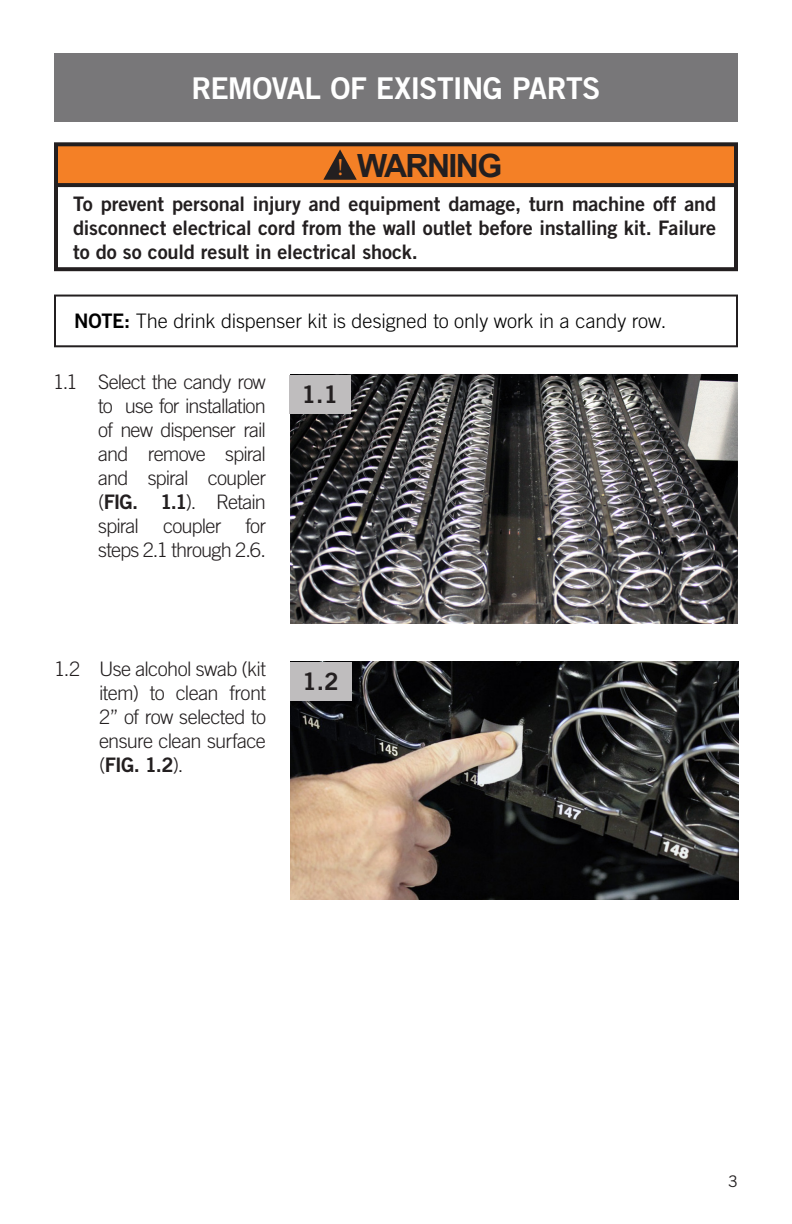
<style>
.page{position:relative;width:792px;height:1224px;background:#fff}
.page>*{position:absolute;margin:0;border:0;box-sizing:border-box;transform-origin:0 0}
.t1{font:700 32px "Arial";letter-spacing:-.05em;color:#231f20}
.INSTRUCTION_BODY_COP{font:30px "Trade Gothic LT Std Bd 2";letter-spacing:-.025em;color:#fff}
.t2{font:24px "Trade Gothic LT Std Bd 2";color:#231f20}
.t3{font:24px "Minion Pro";color:#f48026}
.INSTRUCTION_BODY_COP-2{font:300 20px/24px "Trade Gothic LT Std";letter-spacing:-.04em;color:#231f20;text-align:justify}
.BODY_COPY{font:20px/24px "Trade Gothic LT Std Bd 2";letter-spacing:-.01em;color:#231f20;text-align:justify}
.BODY_COPY-2{font:300 20px "Trade Gothic LT Std";letter-spacing:-.005em;color:#000}
.t4{font:16px "Trade Gothic LT Std";color:#231f20}
.s1{font-family:"Trade Gothic LT Std Bd 2";font-weight:400}
</style>
<div class="page">
<img style="left:290px;top:375px;width:448px;height:249px">
<img style="left:290px;top:662px;width:449px;height:238px">
<div style="left:54px;top:54px;width:684px;height:68px;background:#787779"></div>
<div style="left:54px;top:295px;width:684px;height:52px;border:2px solid #231f20"></div>
<div style="left:54px;top:145px;width:684px;height:126px;border:4px solid #231f20"></div>
<div style="left:56px;top:144px;width:680px;height:41px;background:#f48026"></div>
<div style="left:54px;top:142px;width:684px;height:45px;border:4px solid #231f20"></div>
<svg style="left:323px;top:149px;width:34px;height:31px"></svg>
<div style="left:290px;top:662px;width:61px;height:39px;background:#bfbdbe"></div>
<div style="left:289px;top:375px;width:61px;height:39px;background:#bfbdbe"></div>
<p class="INSTRUCTION_BODY_COP" style="left:191px;top:69px;width:411px">REMOVAL OF EXISTING PARTS</p>
<p class="t3" style="left:337px;top:151px;width:8px">!</p>
<p class="t1" style="left:357px;top:144px;width:147px">WARNING</p>
<p class="BODY_COPY" style="left:73px;top:191px;width:645px">To prevent personal injury and equipment damage, turn machine off and disconnect electrical cord from the wall outlet before installing kit. Failure to do so could result in electrical shock.</p>
<p class="BODY_COPY-2" style="left:74px;top:309px;width:594px"><span class="s1">NOTE:</span> The drink dispenser kit is designed to only work in a candy row.</p>
<p class="INSTRUCTION_BODY_COP-2" style="left:98px;top:370px;width:169px;text-indent:-45px">1.1 Select the candy row to use for installation of new dispenser rail and remove spiral and spiral coupler (<span class="s1">FIG. 1.1</span>). Retain spiral coupler for steps 2.1 through 2.6.</p>
<p class="t2" style="left:301px;top:379px;width:38px">1.1</p>
<p class="INSTRUCTION_BODY_COP-2" style="left:99px;top:657px;width:169px;text-indent:-45px">1.2 Use alcohol swab (kit item) to clean front 2” of row selected to ensure clean surface (<span class="s1">FIG. 1.2</span>).</p>
<p class="t2" style="left:302px;top:666px;width:38px">1.2</p>
<p class="t4" style="left:728px;top:1171px;width:11px">3</p>
</div>
